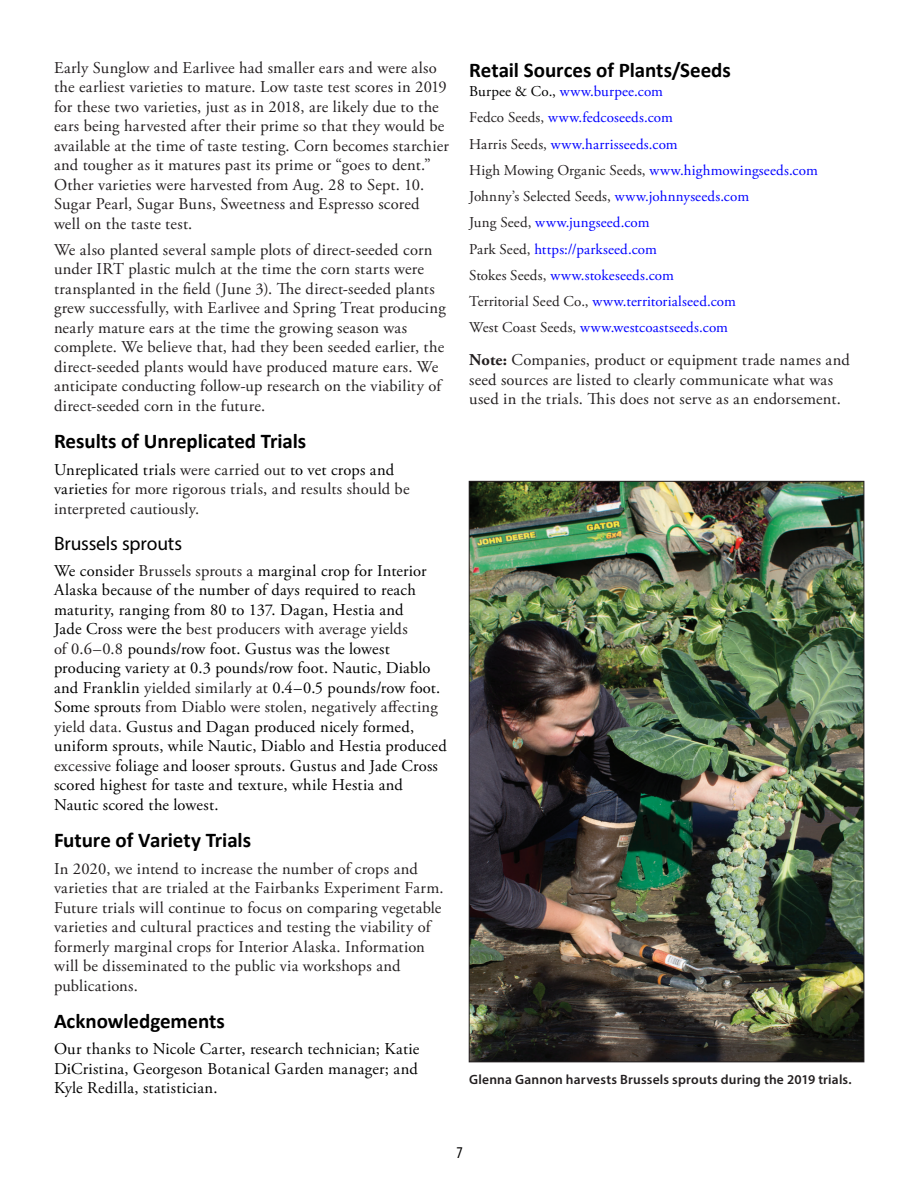
<style>
.page{position:relative;width:918px;height:1188px;background:#fff}
.page>*{position:absolute;margin:0;border:0;box-sizing:border-box;transform-origin:0 0}
.section_head{font:700 21px "Calibri";letter-spacing:-.005em;color:#000}
.Subhead{font:19.5px "Myriad Pro";letter-spacing:-.005em;color:#000}
.text{font:16.5px/19.5px "Adobe Garamond Pro";letter-spacing:.015em;color:#231f20}
.text-2{font:16.5px/19.5px "Adobe Garamond Pro";letter-spacing:.015em;color:#000}
.t1{font:condensed 16.5px "Myriad Pro";color:#000}
.Text_small{font:15px "Adobe Garamond Pro";letter-spacing:.01em;color:#00f}
.Text_small-2{font:15px "Adobe Garamond Pro";letter-spacing:.01em;color:#231f20}
.t2{font:600 13.5px "Myriad Pro";letter-spacing:.015em;color:#231f20}
.s1{color:#000}
.s2{color:#231f20}
.s3{color:#00f}
.s4{font-weight:700}
</style>
<div class="page">
<img style="left:471px;top:483px;width:391px;height:577px">
<p class="text" style="left:54px;top:58px;width:396px">Early Sunglow and Earlivee had smaller ears and were also the earliest varieties to mature. Low taste test scores in 2019 for these two varieties, just as in 2018, are likely due to the ears being harvested after their prime so that they would be available at the time of taste testing. Corn becomes starchier and tougher as it matures past its prime or “goes to dent.” Other varieties were harvested from Aug. 28 to Sept. 10.<br>Sugar Pearl, Sugar Buns, Sweetness and Espresso scored well on the taste test.</p>
<p class="text" style="left:54px;top:241px;width:393px">We also planted several sample plots of direct-seeded corn under IRT plastic mulch at the time the corn starts were transplanted in the field (June 3). The direct-seeded plants grew successfully, with Earlivee and Spring Treat producing nearly mature ears at the time the growing season was complete. We believe that, had they been seeded earlier, the direct-seeded plants would have produced mature ears. We anticipate conducting follow-up research on the viability of direct-seeded corn in the future.</p>
<p class="section_head" style="left:54px;top:427px;width:254px">Results of Unreplicated Trials</p>
<p class="text" style="left:54px;top:460px;width:357px"><span class="s1">Unreplicated trials</span> were carried out <span class="s1">to vet crops and varieties</span> for more rigorous trials, and results should be interpreted cautiously.</p>
<p class="Subhead" style="left:54px;top:531px;width:130px">Brussels sprouts</p>
<p class="text-2" style="left:54px;top:562px;width:394px">We consider <span class="s2">Brussels sprouts a</span> marginal crop for Interior Alaska because of the number of days required to reach maturity, ranging from 80 to 137. Dagan, Hestia and<br>Jade Cross were the <span class="s2">best producers with average yields<br>of 0.6–0.8</span> pounds/row foot. Gustus was the lowest producing variety at 0.3 pounds/row foot. Nautic, Diablo and Franklin <span class="s2">yielded similarly at</span> 0.4–0.5 pounds/row foot.<br>Some sprouts <span class="s2">from Diablo were stolen, negatively affecting yield data.</span> Gustus and Dagan produced nicely formed, uniform sprouts, while Nautic, Diablo and Hestia produced <span class="s2">excessive</span> foliage and looser sprouts. Gustus and Jade Cross scored highest for taste and texture, while Hestia and Nautic scored the lowest.</p>
<p class="section_head" style="left:54px;top:826px;width:199px">Future of Variety Trials</p>
<p class="text" style="left:54px;top:859px;width:391px">In 2020, we intend to increase the number of crops and varieties that are trialed at the Fairbanks Experiment Farm.<br>Future trials will continue to focus on comparing vegetable varieties and cultural practices and testing the viability of formerly marginal crops for Interior Alaska. Information will be disseminated to the public via workshops and publications.</p>
<p class="section_head" style="left:54px;top:1006px;width:172px">Acknowledgements</p>
<p class="text-2" style="left:54px;top:1040px;width:367px;text-align:justify">Our thanks to Nicole Carter, research technician; Katie DiCristina, Georgeson Botanical Garden manager; and Kyle Redilla, statistician.</p>
<p class="section_head" style="left:469px;top:55px;width:263px">Retail Sources of Plants/Seeds</p>
<p class="Text_small" style="left:469px;top:82px;width:196px"><span class="s1">Burpee &amp; Co.,</span> www.burpee.com</p>
<p class="Text_small" style="left:469px;top:108px;width:205px"><span class="s2">Fedco Seeds,</span> www.fedcoseeds.com</p>
<p class="Text_small" style="left:469px;top:135px;width:210px"><span class="s2">Harris Seeds,</span> www.harrisseeds.com</p>
<p class="Text_small-2" style="left:469px;top:161px;width:350px">High Mowing Organic Seeds, <span class="s3">www.highmowingseeds.com</span></p>
<p class="Text_small-2" style="left:469px;top:187px;width:282px">Johnny’s Selected Seeds, <span class="s3">www.johnnyseeds.com</span></p>
<p class="Text_small" style="left:469px;top:213px;width:182px"><span class="s2">Jung Seed,</span> www.jungseed.com</p>
<p class="Text_small" style="left:469px;top:240px;width:189px"><span class="s2">Park Seed,</span> https://parkseed.com</p>
<p class="Text_small" style="left:469px;top:266px;width:206px"><span class="s2">Stokes Seeds,</span> www.stokeseeds.com</p>
<p class="Text_small" style="left:469px;top:292px;width:268px"><span class="s2">Territorial Seed Co.,</span> www.territorialseed.com</p>
<p class="Text_small" style="left:469px;top:318px;width:260px"><span class="s2">West Coast Seeds,</span> www.westcoastseeds.com</p>
<p class="text" style="left:469px;top:351px;width:382px"><span class="s4">Note:</span> Companies, product or equipment trade names and seed sources are listed to clearly communicate what was used in the trials. This does not serve as an endorsement.</p>
<p class="t2" style="left:469px;top:1071px;width:384px">Glenna Gannon harvests Brussels sprouts during the 2019 trials.</p>
<p class="t1" style="left:456px;top:1143px;width:8px">7</p>
</div>
